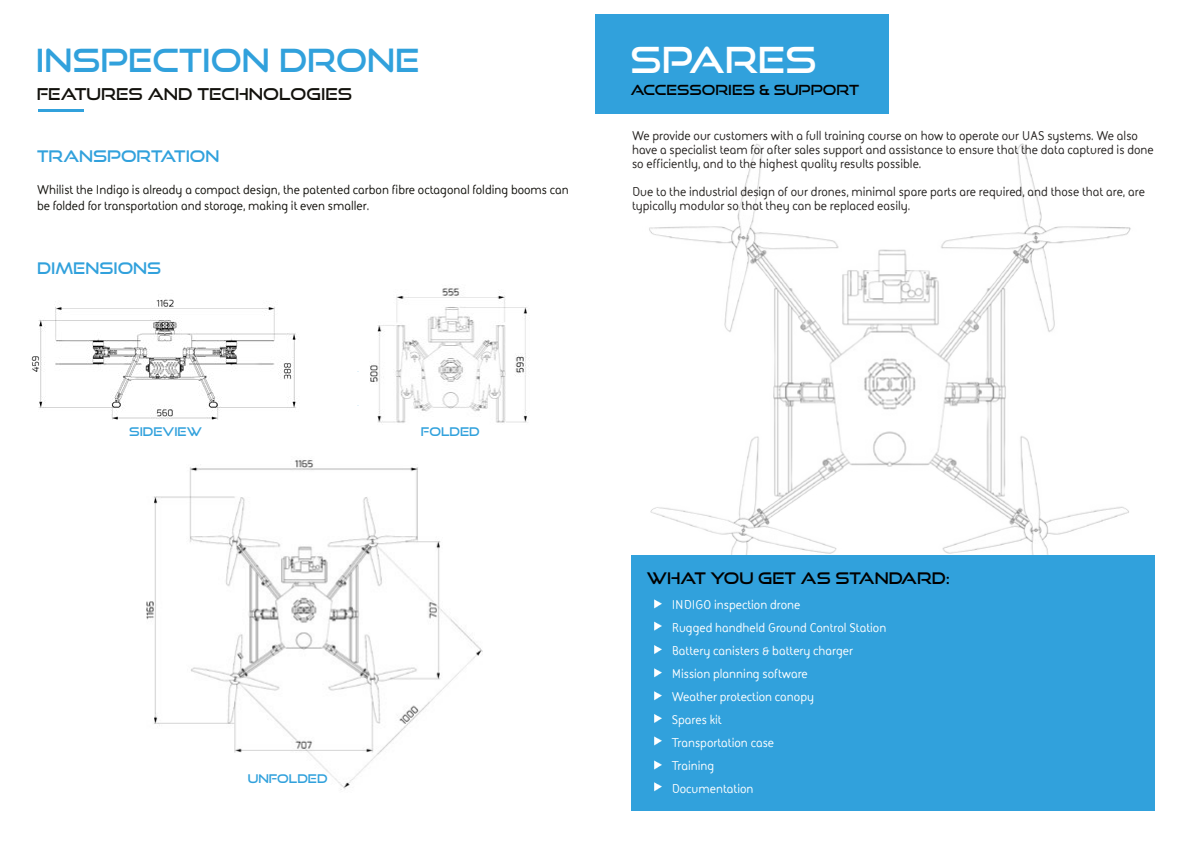
<style>
.page{position:relative;width:1191px;height:842px;background:#fff}
.page>*{position:absolute;margin:0;border:0;box-sizing:border-box;transform-origin:0 0}
.t1{font:36px "Good Times Rg";color:#fff}
.t2{font:32px "Good Times Rg";color:#31a1dc}
.t3{font:16.4px "Good Times Rg";color:#12110c}
.t4{font:16px "Good Times Rg";color:#31a1dc}
.t5{font:16px "Good Times Rg";color:#000}
.t6{font:14px "Good Times Rg";color:#000}
.t7{font:700 13px/14px "FS Sophie";color:#24211f}
.t8{font:700 13px/23px "FS Sophie";color:#fff}
.t9{font:700 13px/16px "FS Sophie";color:#12110c}
.t10{font:12px "Good Times Rg";color:#31a1dc}
</style>
<div class="page">
<img style="left:649px;top:143px;width:482px;height:412px">
<div style="left:595px;top:14px;width:294px;height:99px;background:#31a1dc"></div>
<div style="left:631px;top:555px;width:524px;height:256px;background:#31a1dc"></div>
<svg style="left:654px;top:599px;width:8px;height:9px"></svg>
<svg style="left:654px;top:622px;width:8px;height:8px"></svg>
<svg style="left:654px;top:645px;width:8px;height:9px"></svg>
<svg style="left:654px;top:668px;width:8px;height:9px"></svg>
<svg style="left:654px;top:691px;width:8px;height:9px"></svg>
<svg style="left:654px;top:714px;width:8px;height:9px"></svg>
<svg style="left:654px;top:736px;width:8px;height:9px"></svg>
<svg style="left:654px;top:760px;width:8px;height:9px"></svg>
<svg style="left:654px;top:782px;width:8px;height:9px"></svg>
<hr style="left:38px;top:109px;width:45px;height:2px;background:#31a1dc">
<img style="left:146px;top:460px;width:337px;height:330px">
<img style="left:370px;top:288px;width:159px;height:135px">
<img style="left:31px;top:299px;width:265px;height:121px">
<h2 class="t2" style="left:36px;top:41px;width:385px">INSPECTION DRONE</h2>
<p class="t3" style="left:37px;top:84px;width:317px">FEATURES AND TECHNOLOGIES</p>
<p class="t4" style="left:37px;top:146px;width:184px">TRANSPORTATION</p>
<p class="t9" style="left:37px;top:181px;width:533px">Whilist the Indigo is already a compact design, the patented carbon fibre octagonal folding booms can be folded for transportation and storage, making it even smaller.</p>
<p class="t4" style="left:37px;top:258px;width:126px">DIMENSIONS</p>
<p class="t10" style="left:129px;top:424px;width:74px">SIDE VIEW</p>
<p class="t10" style="left:421px;top:424px;width:60px">FOLDED</p>
<p class="t10" style="left:248px;top:771px;width:81px">UNFOLDED</p>
<h1 class="t1" style="left:630px;top:38px;width:188px">SPARES</h1>
<p class="t6" style="left:631px;top:81px;width:230px">ACCESSORIES &amp; SUPPORT</p>
<p class="t7" style="left:632px;top:128px;width:523px">We provide our customers with a full training course on how to operate our UAS systems. We also have a specialist team for after sales support and assistance to ensure that the data captured is done so efficiently, and to the highest quality results possible.</p>
<p class="t7" style="left:632px;top:184px;width:514px">Due to the industrial design of our drones, minimal spare parts are required, and those that are, are typically modular so that they can be replaced easily.</p>
<p class="t5" style="left:647px;top:568px;width:305px">WHAT YOU GET AS STANDARD:</p>
<p class="t8" style="left:671px;top:593px;width:216px">INDIGO inspection drone<br>Rugged handheld Ground Control Station<br>Battery canisters &amp; battery charger<br>Mission planning software<br>Weather protection canopy<br>Spares kit<br>Transportation case<br>Training<br>Documentation</p>
</div>
